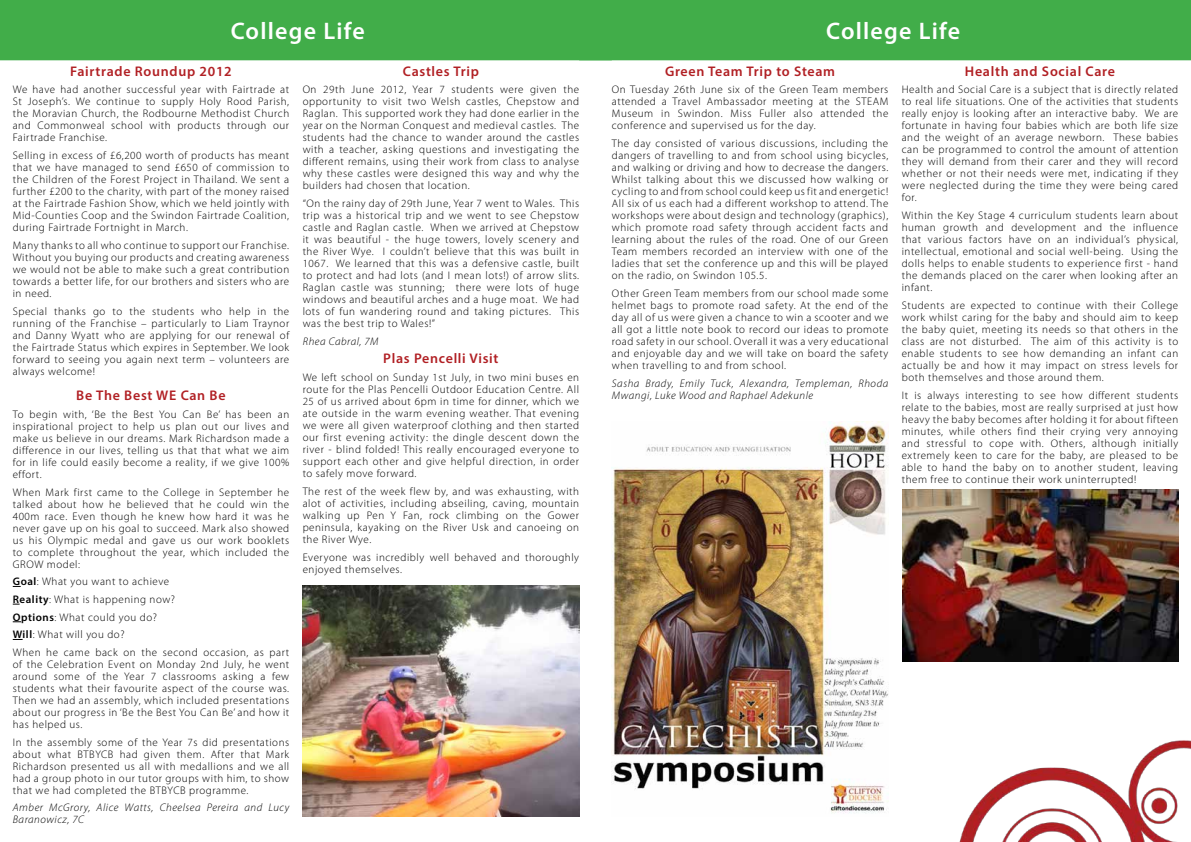
<style>
.page{position:relative;width:1191px;height:842px;background:#fff}
.page>*{position:absolute;margin:0;border:0;box-sizing:border-box;transform-origin:0 0}
.t1{font:600 24px "Myriad Pro";letter-spacing:.05em;color:#fff}
.t2{font:600 14px "Myriad Pro";letter-spacing:.05em;color:#b12024}
.t3{font:300 11px/12px "Myriad Pro";letter-spacing:.05em;color:#000;text-align:justify}
.t4{font:italic 300 11px/12px "Myriad Pro";letter-spacing:.05em;color:#000}
.s1{font-weight:600}
</style>
<div class="page">
<div style="left:0;top:0;width:1191px;height:60px;background:#41ad49"></div>
<img style="left:612px;top:421px;width:276px;height:392px">
<img style="left:303px;top:586px;width:276px;height:230px">
<img style="left:902px;top:490px;width:276px;height:172px">
<img style="left:959px;top:740px;width:232px;height:102px">
<h1 class="t1" style="left:231px;top:15px;width:136px">College Life</h1>
<h1 class="t1" style="left:826px;top:15px;width:136px">College Life</h1>
<p class="t2" style="left:70px;top:62px;width:163px">Fairtrade Roundup 2012</p>
<p class="t3" style="left:13px;top:84px;width:278px">We have had another successful year with Fairtrade at St Joseph’s. We continue to supply Holy Rood Parish, the Moravian Church, the Rodbourne Methodist Church and Commonweal school with products through our Fairtrade Franchise.</p>
<p class="t3" style="left:13px;top:150px;width:278px">Selling in excess of £6,200 worth of products has meant that we have managed to send £650 of commission to the Children of the Forest Project in Thailand. We sent a further £200 to the charity, with part of the money raised at the Fairtrade Fashion Show, which we held jointly with Mid-Counties Coop and the Swindon Fairtrade Coalition, during Fairtrade Fortnight in March.</p>
<p class="t3" style="left:13px;top:239px;width:278px">Many thanks to all who continue to support our Franchise.<br>Without you buying our products and creating awareness we would not be able to make such a great contribution towards a better life, for our brothers and sisters who are in need.</p>
<p class="t3" style="left:13px;top:305px;width:278px">Special thanks go to the students who help in the running of the Franchise – particularly to Liam Traynor and Danny Wyatt who are applying for our renewal of the Fairtrade Status which expires in September. We look forward to seeing you again next term – volunteers are always welcome!</p>
<p class="t2" style="left:76px;top:387px;width:151px">Be The Best WE Can Be</p>
<p class="t3" style="left:13px;top:408px;width:278px">To begin with, ‘Be the Best You Can Be’ has been an inspirational project to help us plan out our lives and make us believe in our dreams. Mark Richardson made a difference in our lives, telling us that that what we aim for in life could easily become a reality, if we give 100% effort.</p>
<p class="t3" style="left:13px;top:486px;width:278px">When Mark first came to the College in September he talked about how he believed that he could win the 400m race. Even though he knew how hard it was he never gave up on his goal to succeed. Mark also showed us his Olympic medal and gave us our work booklets to complete throughout the year, which included the GROW model:</p>
<p class="t3" style="left:13px;top:573px;width:278px;line-height:17.7px;text-align:left"><span class="s1">Goal</span>: What you want to achieve<br><span class="s1">Reality</span>: What is happening now?<br><span class="s1">Options</span>: What could you do?<br><span class="s1">Will</span>: What will you do?<br>When he came back on the second occasion, as part</p>
<p class="t3" style="left:13px;top:658px;width:278px">of the Celebration Event on Monday 2nd July, he went around some of the Year 7 classrooms asking a few students what their favourite aspect of the course was.<br>Then we had an assembly, which included presentations about our progress in ‘Be the Best You Can Be’ and how it has helped us.</p>
<p class="t3" style="left:13px;top:736px;width:278px">In the assembly some of the Year 7s did presentations about what BTBYCB had given them. After that Mark Richardson presented us all with medallions and we all had a group photo in our tutor groups with him, to show that we had completed the BTBYCB programme.</p>
<p class="t4" style="left:13px;top:802px;width:278px">Amber McGrory, Alice Watts, Cheelsea Pereira and Lucy<br>Baranowicz, 7C</p>
<p class="t2" style="left:403px;top:62px;width:78px">Castles Trip</p>
<p class="t3" style="left:303px;top:84px;width:278px">On 29th June 2012, Year 7 students were given the opportunity to visit two Welsh castles, Chepstow and Raglan. This supported work they had done earlier in the year on the Norman Conquest and medieval castles. The students had the chance to wander around the castles with a teacher, asking questions and investigating the different remains, using their work from class to analyse why these castles were designed this way and why the builders had chosen that location.</p>
<p class="t3" style="left:303px;top:198px;width:278px">“On the rainy day of 29th June, Year 7 went to Wales. This trip was a historical trip and we went to see Chepstow castle and Raglan castle. When we arrived at Chepstow it was beautiful - the huge towers, lovely scenery and the River Wye. I couldn’t believe that this was built in 1067. We learned that this was a defensive castle, built to protect and had lots (and I mean lots!) of arrow slits.<br>Raglan castle was stunning; there were lots of huge windows and beautiful arches and a huge moat. We had lots of fun wandering round and taking pictures. This was the best trip to Wales!”</p>
<p class="t4" style="left:303px;top:335px;width:77px">Rhea Cabral, 7M</p>
<p class="t2" style="left:383px;top:350px;width:117px">Plas Pencelli Visit</p>
<p class="t3" style="left:303px;top:372px;width:278px">We left school on Sunday 1st July, in two mini buses en route for the Plas Pencelli Outdoor Education Centre. All 25 of us arrived about 6pm in time for dinner, which we ate outside in the warm evening weather. That evening we were all given waterproof clothing and then started our first evening activity: the dingle descent down the river - blind folded! This really encouraged everyone to support each other and give helpful direction, in order to safely move forward.</p>
<p class="t3" style="left:303px;top:485px;width:278px">The rest of the week flew by, and was exhausting, with alot of activities, including abseiling, caving, mountain walking up Pen Y Fan, rock climbing on the Gower peninsula, kayaking on the River Usk and canoeing on the River Wye.</p>
<p class="t3" style="left:303px;top:551px;width:278px">Everyone was incredibly well behaved and thoroughly enjoyed themselves.</p>
<p class="t2" style="left:665px;top:62px;width:172px">Green Team Trip to Steam</p>
<p class="t3" style="left:612px;top:84px;width:278px">On Tuesday 26th June six of the Green Team members attended a Travel Ambassador meeting at the STEAM Museum in Swindon. Miss Fuller also attended the conference and supervised us for the day.</p>
<p class="t3" style="left:612px;top:138px;width:278px">The day consisted of various discussions, including the dangers of travelling to and from school using bicycles, and walking or driving and how to decrease the dangers.<br>Whilst talking about this we discussed how walking or cycling to and from school could keep us fit and energetic!<br>All six of us each had a different workshop to attend. The workshops were about design and technology (graphics), which promote road safety through accident facts and learning about the rules of the road. One of our Green Team members recorded an interview with one of the ladies that set the conference up and this will be played on the radio, on Swindon 105.5.</p>
<p class="t3" style="left:612px;top:287px;width:278px">Other Green Team members from our school made some helmet bags to promote road safety. At the end of the day all of us were given a chance to win a scooter and we all got a little note book to record our ideas to promote road safety in our school. Overall it was a very educational and enjoyable day and we will take on board the safety when travelling to and from school.</p>
<p class="t4" style="left:612px;top:377px;width:278px">Sasha Brady, Emily Tuck, Alexandra, Templeman, Rhoda<br>Mwangi, Luke Wood and Raphael Adekunle</p>
<p class="t2" style="left:965px;top:62px;width:152px">Health and Social Care</p>
<p class="t3" style="left:901px;top:84px;width:278px">Health and Social Care is a subject that is directly related to real life situations. One of the activities that students really enjoy is looking after an interactive baby. We are fortunate in having four babies which are both life size and the weight of an average newborn. These babies can be programmed to control the amount of attention they will demand from their carer and they will record whether or not their needs were met, indicating if they were neglected during the time they were being cared for.</p>
<p class="t3" style="left:901px;top:210px;width:278px">Within the Key Stage 4 curriculum students learn about human growth and development and the influence that various factors have on an individual’s physical, intellectual, emotional and social well-being. Using the dolls helps to enable students to experience first - hand the demands placed on the carer when looking after an infant.</p>
<p class="t3" style="left:901px;top:299px;width:278px">Students are expected to continue with their College work whilst caring for the baby and should aim to keep the baby quiet, meeting its needs so that others in the class are not disturbed. The aim of this activity is to enable students to see how demanding an infant can actually be and how it may impact on stress levels for both themselves and those around them.</p>
<p class="t3" style="left:901px;top:389px;width:278px">It is always interesting to see how different students relate to the babies, most are really surprised at just how heavy the baby becomes after holding it for about fifteen minutes, while others find their crying very annoying and stressful to cope with. Others, although initially extremely keen to care for the baby, are pleased to be able to hand the baby on to another student, leaving them free to continue their work uninterrupted!</p>
</div>
